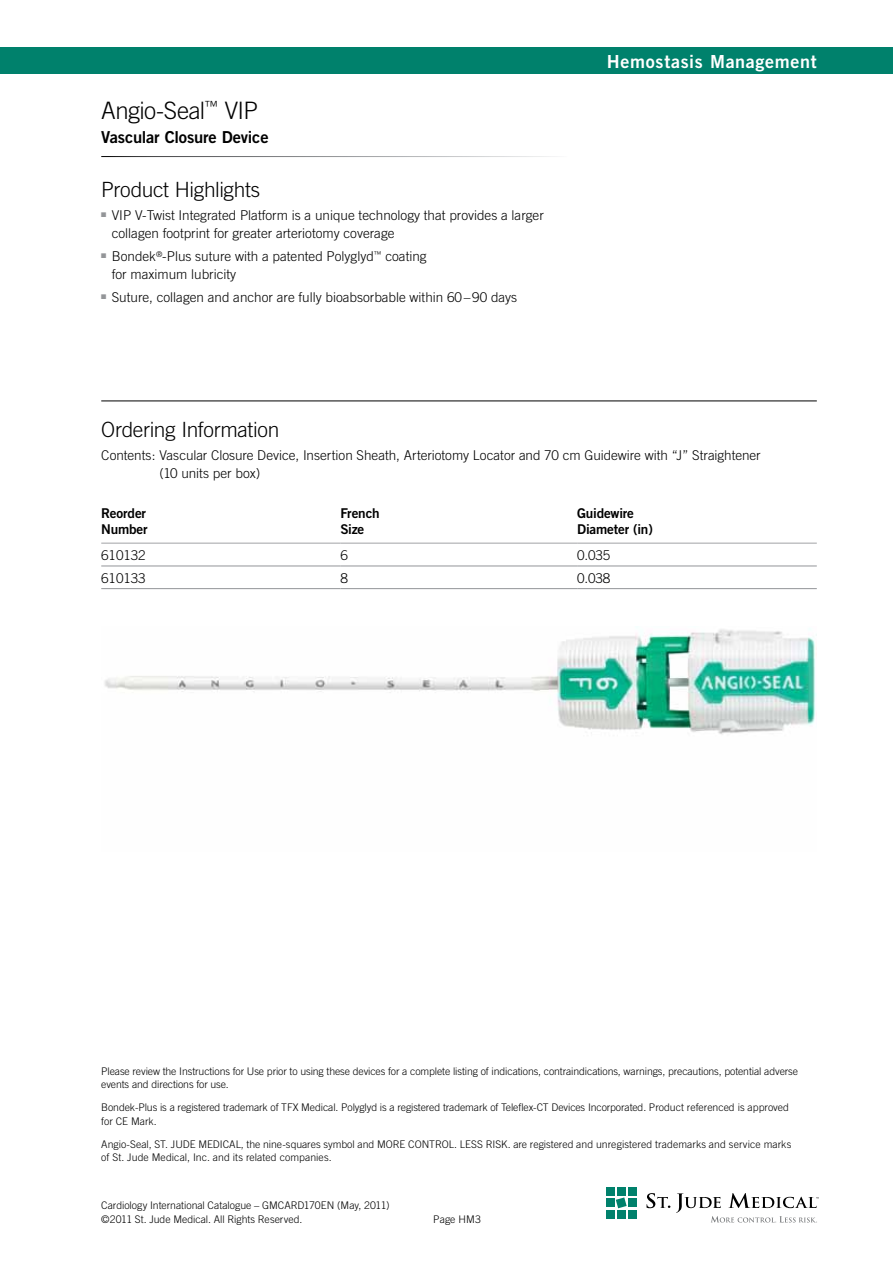
<style>
.page{position:relative;width:893px;height:1263px;background:#fff}
.page>*{position:absolute;margin:0;border:0;box-sizing:border-box;transform-origin:0 0}
.t1{font:300 24px "Trade Gothic";letter-spacing:-.025em;color:#000}
.t2{font:300 21px "Trade Gothic";letter-spacing:-.015em;color:#000}
.t3{font:18px "Trade Gothic Bold Two";letter-spacing:.035em;color:#fff}
.t4{font:16.5px "Trade Gothic Bold Two";letter-spacing:-.015em;color:#000}
.t5{font:300 13.5px/18px "Trade Gothic";color:#000}
.t6{font:13.5px/16.5px "Trade Gothic Bold Two";letter-spacing:-.015em;color:#000}
.t7{font:300 10.5px/13.5px "Trade Gothic";letter-spacing:-.01em;color:#000}
</style>
<div class="page">
<hr style="left:101px;top:400px;width:716px;height:1px;background:#000">
<img style="left:104px;top:629px;width:713px;height:106px">
<div style="left:0;top:47px;width:893px;height:27px;background:#00816c"></div>
<hr style="left:101px;top:543px;width:239px;height:1px;background:#a1a3a6">
<hr style="left:340px;top:543px;width:237px;height:1px;background:#a1a3a6">
<hr style="left:577px;top:543px;width:240px;height:1px;background:#a1a3a6">
<hr style="left:101px;top:566px;width:239px;height:1px;background:#939598">
<hr style="left:101px;top:588px;width:239px;height:1px;background:#939598">
<hr style="left:340px;top:566px;width:237px;height:1px;background:#939598">
<hr style="left:340px;top:588px;width:237px;height:1px;background:#939598">
<hr style="left:577px;top:566px;width:240px;height:1px;background:#939598">
<hr style="left:577px;top:588px;width:240px;height:1px;background:#939598">
<svg style="left:646px;top:1193px;width:24px;height:15px"></svg>
<svg style="left:676px;top:1193px;width:143px;height:29px"></svg>
<div style="left:606px;top:1187px;width:8px;height:9px;background:#00816c"></div>
<div style="left:628px;top:1187px;width:9px;height:9px;background:#00816c"></div>
<div style="left:617px;top:1187px;width:9px;height:9px;background:#00816c"></div>
<div style="left:606px;top:1198px;width:8px;height:9px;background:#00816c"></div>
<div style="left:628px;top:1198px;width:9px;height:9px;background:#00816c"></div>
<svg style="left:616px;top:1197px;width:11px;height:11px"></svg>
<div style="left:606px;top:1209px;width:8px;height:9px;background:#00816c"></div>
<div style="left:628px;top:1209px;width:9px;height:9px;background:#00816c"></div>
<div style="left:617px;top:1209px;width:9px;height:9px;background:#00816c"></div>
<h1 class="t1" style="left:101px;top:96px;width:158px">Angio-Seal<sup>™</sup> VIP</h1>
<h3 class="t4" style="left:101px;top:127px;width:169px">Vascular Closure Device</h3>
<h2 class="t2" style="left:101px;top:177px;width:160px">Product Highlights</h2>
<p class="t5" style="left:112px;top:206px;width:434px;text-indent:-10px"><sup>■</sup> VIP V-Twist Integrated Platform is a unique technology that provides a larger collagen footprint for greater arteriotomy coverage</p>
<p class="t5" style="left:112px;top:247px;width:316px;text-indent:-11px"><sup>■</sup> Bondek<sup>®</sup>-Plus suture with a patented Polyglyd<sup>™</sup> coating for maximum lubricity</p>
<p class="t5" style="left:101px;top:288px;width:417px"><sup>■</sup> Suture, collagen and anchor are fully bioabsorbable within 60–90 days</p>
<h3 class="t3" style="left:607px;top:50px;width:211px">Hemostasis Management</h3>
<h2 class="t2" style="left:101px;top:417px;width:180px">Ordering Information</h2>
<p class="t5" style="left:159px;top:446px;width:603px;text-indent:-58px">Contents: Vascular Closure Device, Insertion Sheath, Arteriotomy Locator and 70 cm Guidewire with “J” Straightener (10 units per box)</p>
<p class="t6" style="left:101px;top:504px;width:48px">Reorder<br>Number</p>
<p class="t6" style="left:340px;top:504px;width:41px">French<br>Size</p>
<p class="t6" style="left:577px;top:504px;width:77px">Guidewire<br>Diameter (in)</p>
<p class="t5" style="left:101px;top:546px;width:46px">610132</p>
<p class="t5" style="left:340px;top:546px;width:9px">6</p>
<p class="t5" style="left:577px;top:546px;width:35px">0.035</p>
<p class="t5" style="left:101px;top:569px;width:46px">610133</p>
<p class="t5" style="left:340px;top:569px;width:8px">8</p>
<p class="t5" style="left:577px;top:569px;width:34px">0.038</p>
<p class="t7" style="left:101px;top:1064px;width:698px">Please review the Instructions for Use prior to using these devices for a complete listing of indications, contraindications, warnings, precautions, potential adverse events and directions for use.</p>
<p class="t7" style="left:101px;top:1101px;width:689px">Bondek-Plus is a registered trademark of TFX Medical. Polyglyd is a registered trademark of Teleflex-CT Devices Incorporated. Product referenced is approved for CE Mark.</p>
<p class="t7" style="left:101px;top:1137px;width:692px">Angio-Seal, ST. JUDE MEDICAL, the nine-squares symbol and MORE CONTROL. LESS RISK. are registered and unregistered trademarks and service marks of St. Jude Medical, Inc. and its related companies.</p>
<p class="t7" style="left:101px;top:1198px;width:290px">Cardiology International Catalogue – GMCARD170EN (May, 2011) ©2011 St. Jude Medical. All Rights Reserved.</p>
<p class="t7" style="left:433px;top:1212px;width:49px">Page HM3</p>
</div>
